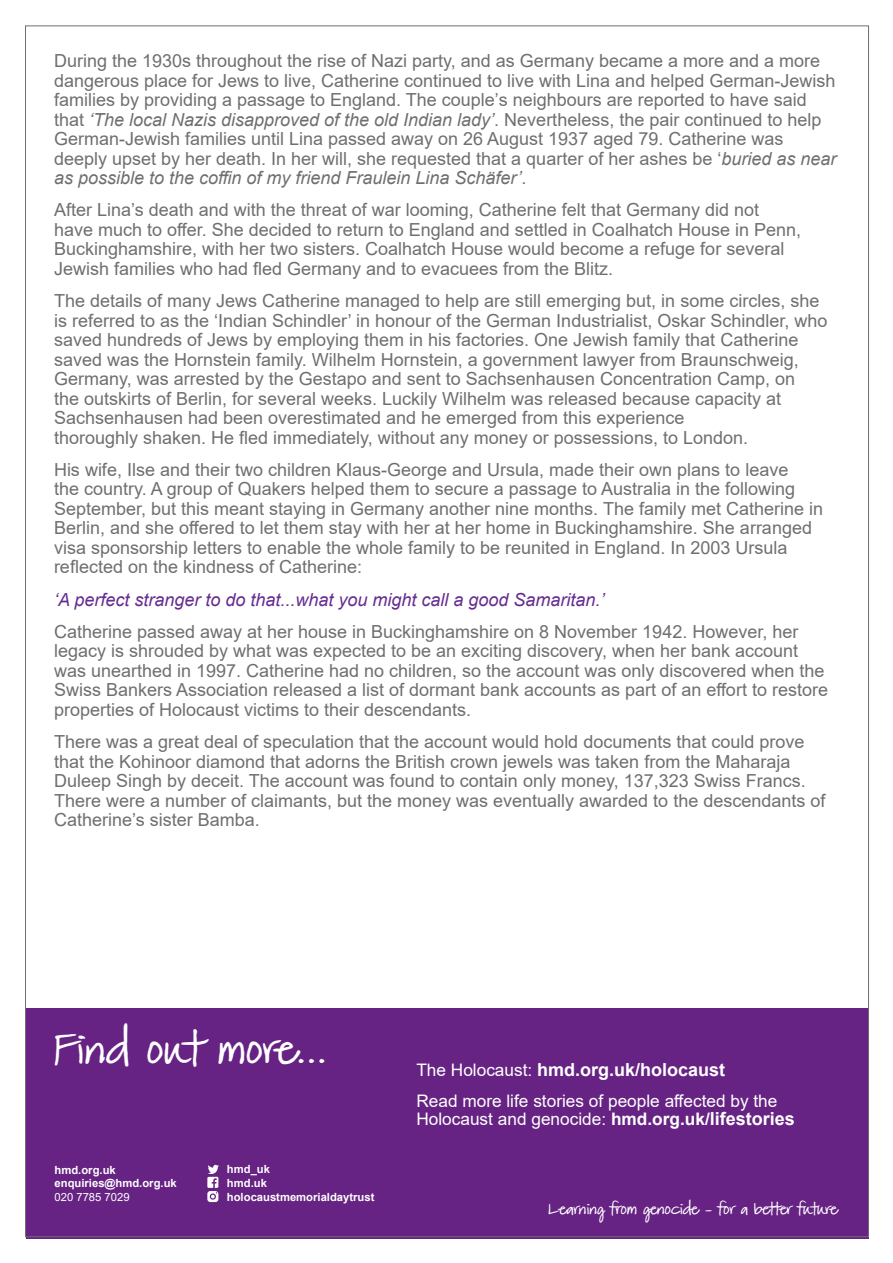
<style>
.page{position:relative;width:893px;height:1263px;background:#fff}
.page>*{position:absolute;margin:0;border:0;box-sizing:border-box;transform-origin:0 0}
.t1{font:33px "FG Matilda";color:#fff}
.t2{font:18px/19.5px "Arial";color:#706f6f}
.t3{font:italic 18px "Arial";color:#662d91}
.t4{font:700 18px "Arial";color:#fff}
.t5{font:17.25px/18px "Arial";color:#fff}
.t6{font:12px "FG Matilda";color:#fff}
.t7{font:700 11.25px/14px "Arial";color:#fff}
.t8{font:11.25px "Arial";color:#fff}
.s1{font-style:italic}
.s2{font-weight:400;font-size:17.25px}
.s3{font-weight:700}
.s4{font-weight:700;font-size:18px}
</style>
<div class="page">
<div style="left:26px;top:1008px;width:842px;height:230px;background:#662383"></div>
<svg style="left:207px;top:1191px;width:11px;height:11px"></svg>
<svg style="left:207px;top:1164px;width:12px;height:35px"></svg>
<p class="t2" style="left:54px;top:51px;width:784px">During the 1930s throughout the rise of Nazi party, and as Germany became a more and a more dangerous place for Jews to live, Catherine continued to live with Lina and helped German-Jewish families by providing a passage to England. The couple’s neighbours are reported to have said that <span class="s1">‘The local Nazis disapproved of the old Indian lady’</span>. Nevertheless, the pair continued to help German-Jewish families until Lina passed away on 26 August 1937 aged 79. Catherine was deeply upset by her death. In her will, she requested that a quarter of her ashes be ‘<span class="s1">buried as near as possible to the coffin of my friend Fraulein Lina Schäfer’</span>.</p>
<p class="t2" style="left:54px;top:200px;width:749px">After Lina’s death and with the threat of war looming, Catherine felt that Germany did not have much to offer. She decided to return to England and settled in Coalhatch House in Penn, Buckinghamshire, with her two sisters. Coalhatch House would become a refuge for several Jewish families who had fled Germany and to evacuees from the Blitz.</p>
<p class="t2" style="left:54px;top:291px;width:775px">The details of many Jews Catherine managed to help are still emerging but, in some circles, she is referred to as the ‘Indian Schindler’ in honour of the German Industrialist, Oskar Schindler, who saved hundreds of Jews by employing them in his factories. One Jewish family that Catherine saved was the Hornstein family. Wilhelm Hornstein, a government lawyer from Braunschweig, Germany, was arrested by the Gestapo and sent to Sachsenhausen Concentration Camp, on<br>the outskirts of Berlin, for several weeks. Luckily Wilhelm was released because capacity at Sachsenhausen had been overestimated and he emerged from this experience<br>thoroughly shaken. He fled immediately, without any money or possessions, to London.</p>
<p class="t2" style="left:54px;top:460px;width:771px">His wife, Ilse and their two children Klaus-George and Ursula, made their own plans to leave<br>the country. A group of Quakers helped them to secure a passage to Australia in the following September, but this meant staying in Germany another nine months. The family met Catherine in Berlin, and she offered to let them stay with her at her home in Buckinghamshire. She arranged visa sponsorship letters to enable the whole family to be reunited in England. In 2003 Ursula reflected on the kindness of Catherine:</p>
<p class="t3" style="left:54px;top:588px;width:552px">‘A perfect stranger to do that...what you might call a good Samaritan.’</p>
<p class="t2" style="left:54px;top:622px;width:775px">Catherine passed away at her house in Buckinghamshire on 8 November 1942. However, her legacy is shrouded by what was expected to be an exciting discovery, when her bank account was unearthed in 1997. Catherine had no children, so the account was only discovered when the Swiss Bankers Association released a list of dormant bank accounts as part of an effort to restore properties of Holocaust victims to their descendants.</p>
<p class="t2" style="left:54px;top:732px;width:773px">There was a great deal of speculation that the account would hold documents that could prove that the Kohinoor diamond that adorns the British crown jewels was taken from the Maharaja Duleep Singh by deceit. The account was found to contain only money, 137,323 Swiss Francs.<br>There were a number of claimants, but the money was eventually awarded to the descendants of Catherine’s sister Bamba.</p>
<h1 class="t1" style="left:54px;top:1033px;width:274px">Find out more...</h1>
<p class="t7" style="left:55px;top:1163px;width:124px;line-height:13.5px">hmd.org.uk enquiries@hmd.org.uk</p>
<p class="t8" style="left:55px;top:1189px;width:77px">020 7785 7029</p>
<p class="t7" style="left:227px;top:1162px;width:149px">hmd_uk<br>hmd.uk holocaustmemorialdaytrust</p>
<p class="t4" style="left:416px;top:1057px;width:310px"><span class="s2">The Holocaust:</span> hmd.org.uk/holocaust</p>
<p class="t5" style="left:416px;top:1092px;width:380px">Read more life stories of people affected by the<br>Holocaust and genocide: <span class="s3">hmd.org.uk/</span><span class="s4">lifestories</span></p>
<p class="t6" style="left:549px;top:1203px;width:290px">Learning from genocide - for a better future</p>
</div>
